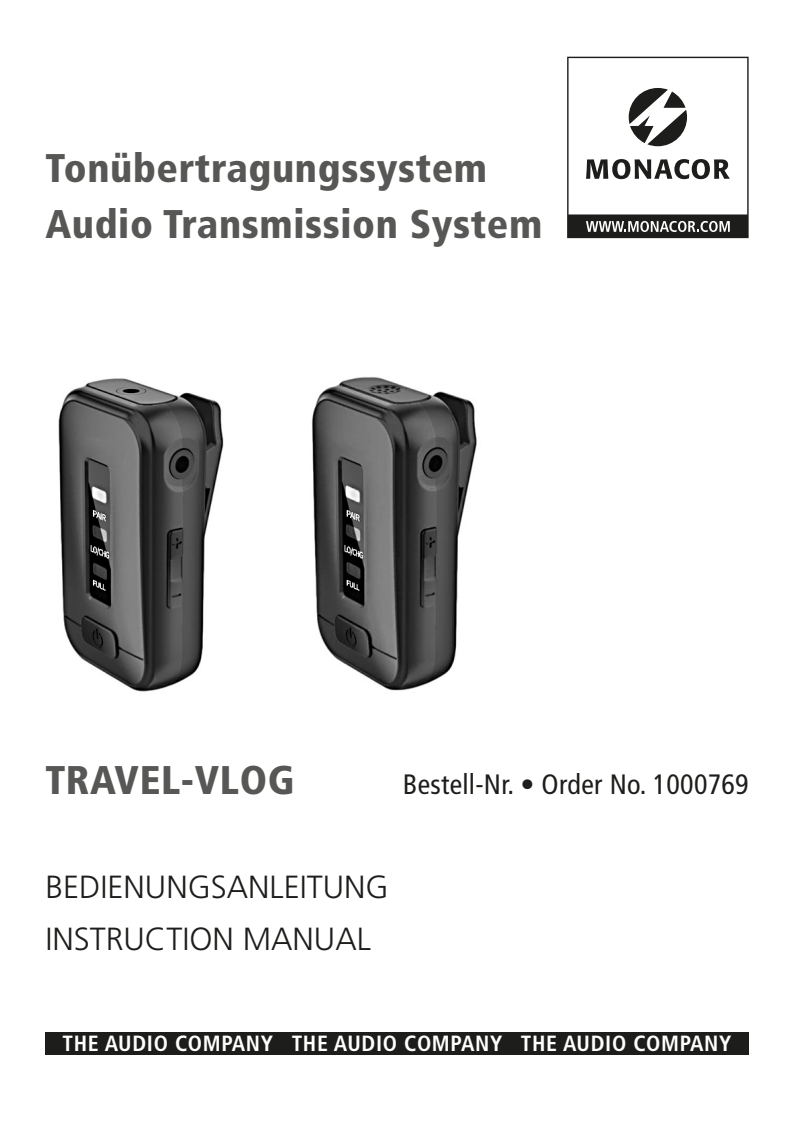
<style>
.page{position:relative;width:794px;height:1134px;background:#fff}
.page>*{position:absolute;margin:0;border:0;box-sizing:border-box;transform-origin:0 0}
.Artikel{font:900 condensed 40px "Frutiger LT Pro";letter-spacing:.015em;color:#575756}
.t1{font:300 32px/52px "Frutiger LT Pro";color:#1d1d1b}
.t2{font:condensed 28px "Frutiger LT Pro";letter-spacing:.01em;color:#1d1d1b}
.t3{font:700 condensed 22px "Frutiger LT Pro";letter-spacing:.03em;color:#fff}
</style>
<div class="page">
<svg style="left:567px;top:57px;width:181px;height:181px"></svg>
<div style="left:45px;top:1032px;width:703px;height:22px;background:#1d1d1b"></div>
<img style="left:58px;top:377px;width:419px;height:315px">
<p class="Artikel" style="left:45px;top:144px;width:443px">Tonübertragungssystem</p>
<p class="Artikel" style="left:45px;top:200px;width:498px">Audio Transmission System</p>
<p class="Artikel" style="left:45px;top:756px;width:250px">TRAVEL-VLOG</p>
<p class="t2" style="left:403px;top:768px;width:347px">Bestell-Nr. • Order No. 1000769</p>
<p class="t1" style="left:45px;top:861px;width:345px">BEDIENUNGSANLEITUNG<br>INSTRUCTION MANUAL</p>
<p class="t3" style="left:63px;top:1030px;width:670px">THE AUDIO COMPANY THE AUDIO COMPANY THE AUDIO COMPANY</p>
</div>
